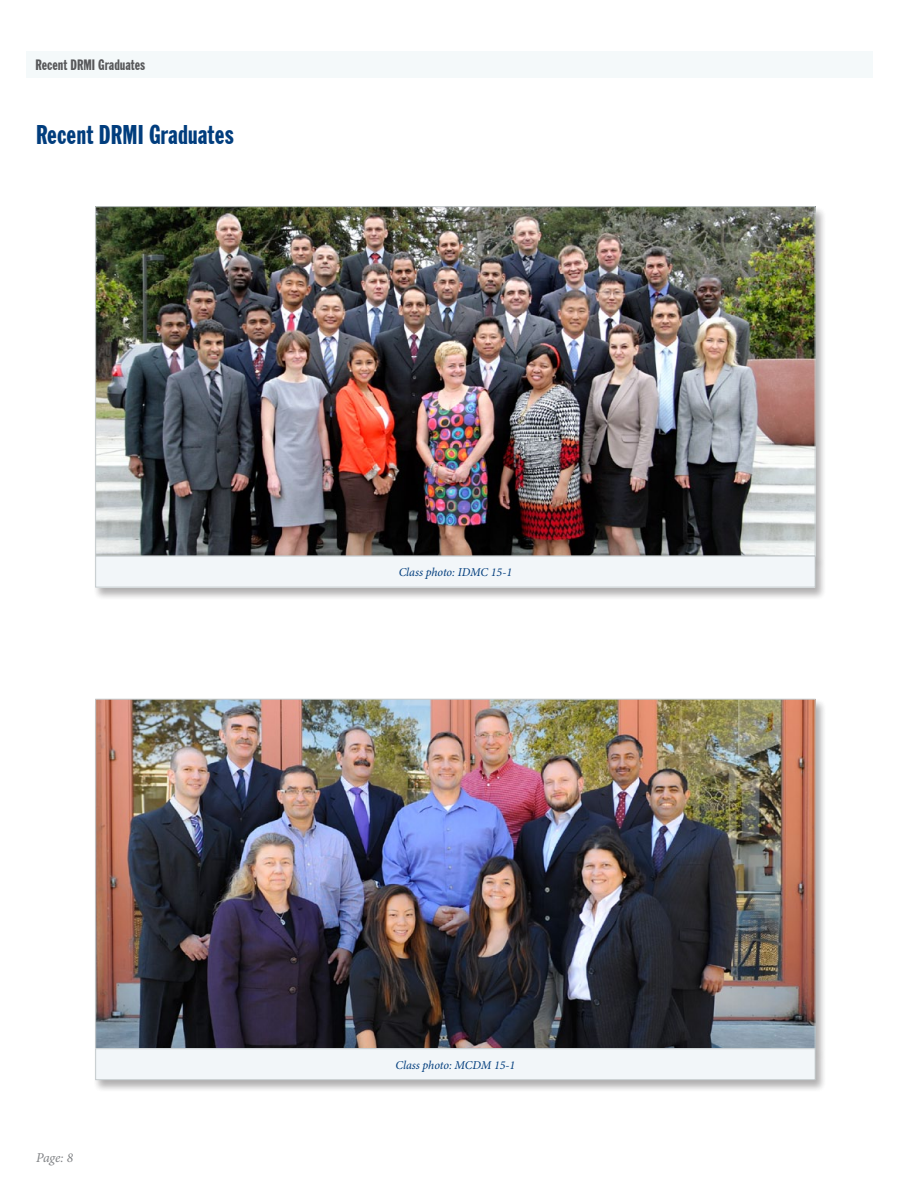
<style>
.page{position:relative;width:918px;height:1188px;background:#fff}
.page>*{position:absolute;margin:0;border:0;box-sizing:border-box;transform-origin:0 0}
.t1{font:extra-condensed 27px "Franklin Gothic BT";color:#013d7d}
.t2{font:extra-condensed 15px "Franklin Gothic BT";color:#57585a}
.t3{font:italic 13.5px "Minion Pro";color:#808285}
.t4{font:italic 12px "Minion Pro";letter-spacing:-.01em;color:#013d7d}
</style>
<div class="page">
<div style="left:26px;top:51px;width:847px;height:27px;background:#f4f9fa"></div>
<div style="left:93px;top:698px;width:734px;height:364px;background:#231f20;opacity:.2"></div>
<img style="left:97px;top:701px;width:716px;height:346px">
<div style="left:93px;top:1048px;width:734px;height:45px;background:#231f20;opacity:.2"></div>
<div style="left:96px;top:1049px;width:719px;height:31px;background:#f2f6f9"></div>
<div style="left:95px;top:1048px;width:720px;height:32px;border:1px solid #c4cacc"></div>
<img style="left:97px;top:208px;width:716px;height:346px">
<div style="left:93px;top:555px;width:734px;height:45px;background:#231f20;opacity:.2"></div>
<div style="left:96px;top:556px;width:719px;height:31px;background:#f2f6f9"></div>
<div style="left:95px;top:556px;width:720px;height:31px;border:1px solid #c4cacc"></div>
<p class="t2" style="left:35px;top:56px;width:111px">Recent DRMI Graduates</p>
<h1 class="t1" style="left:36px;top:119px;width:199px">Recent DRMI Graduates</h1>
<p class="t4" style="left:399px;top:564px;width:115px">Class photo: IDMC 15-1</p>
<p class="t3" style="left:36px;top:1148px;width:39px">Page: 8</p>
<p class="t4" style="left:395px;top:1057px;width:121px">Class photo: MCDM 15-1</p>
</div>
